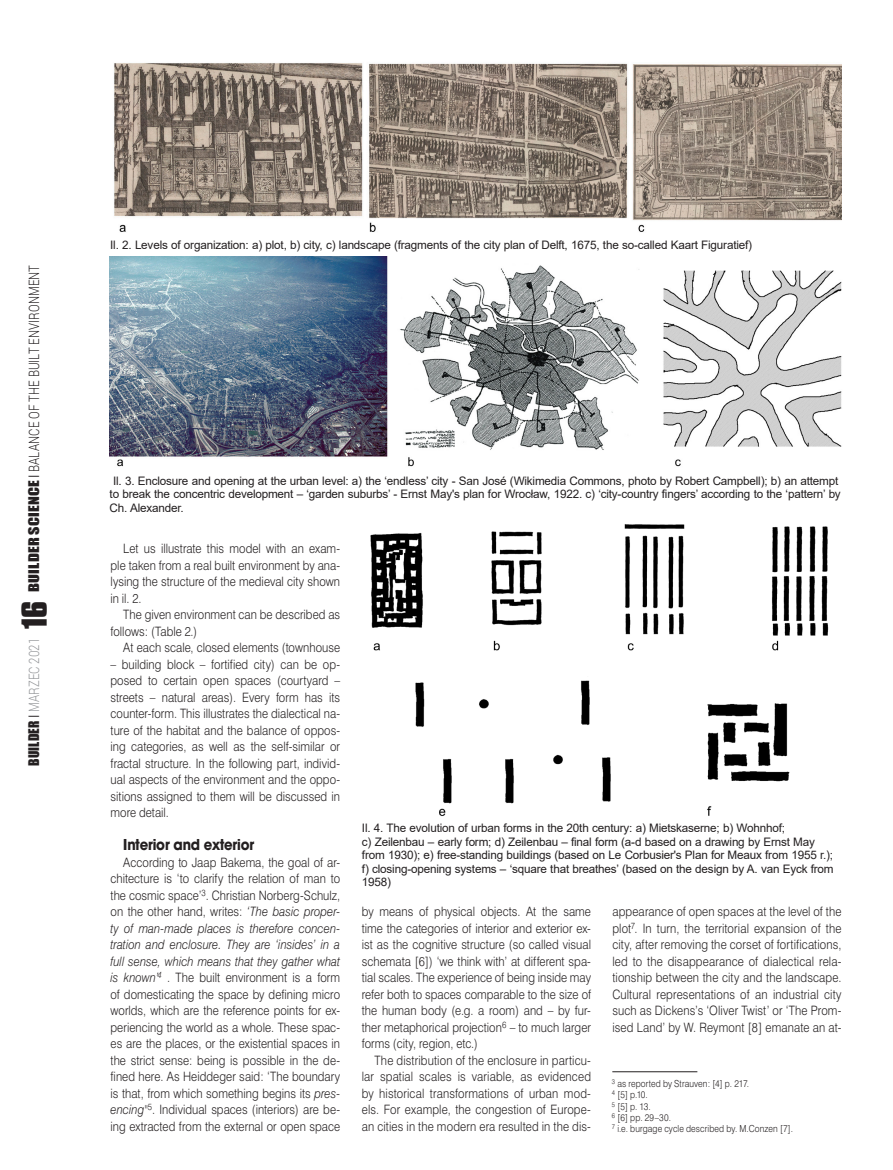
<style>
.page{position:relative;width:893px;height:1170px;background:#fff}
.page>*{position:absolute;margin:0;border:0;box-sizing:border-box;transform-origin:0 0}
.srodtytul{font:700 16.5px "Avant Gar Got Itc TEE";letter-spacing:-.01em;color:#231f20;scale:.9 1}
.t1{font:300 14.25px "Roboto";letter-spacing:.005em;color:#231f20;scale:.8 1}
.t2{font:300 14.25px "Roboto";letter-spacing:.005em;color:#939598;scale:.8 1}
.tekst_swiss{font:12px/16.5px "Swis 721 Lt PL";letter-spacing:.005em;color:#231f20;text-align:justify;scale:.89 1}
.Fot_podpis{font:11.7px/13.5px "Arial";letter-spacing:-.015em;color:#231f20}
.PRZYPISY{font:9px "Swis 721 Lt PL";letter-spacing:.01em;color:#231f20;scale:.89 1}
.s1{font-family:"Impact";font-weight:400;font-size:13.5px}
.s2{font-family:"Swis 721 Lt PL";font-weight:400;font-size:13.5px}
.s3{font-family:"Impact";font-weight:400;font-size:13.5px;color:#231f20}
.s4{font-family:"Swis 721 Lt PL";font-weight:400;font-size:13.5px;color:#231f20}
.s5{font-family:"Compacta PL";font-weight:700;font-size:30px;color:#231f20}
.s6{font-style:italic}
</style>
<div class="page">
<img style="left:114px;top:63px;width:728px;height:169px">
<img style="left:110px;top:257px;width:732px;height:210px">
<img style="left:370px;top:524px;width:459px;height:292px">
<hr style="left:612px;top:1071px;width:85px;height:1px;background:#231f20">
<p class="t1" style="left:24px;top:592px;width:410px;rotate:-90deg"><span class="s1">BUILDER SCIENCE</span> <span class="s2">I</span> BALANCE OF THE BUILT ENVIRONMENT</p>
<p class="t2" style="left:24px;top:765px;width:207px;rotate:-90deg"><span class="s3">BUILDER</span> <span class="s4">I</span> MARZEC 2021 <span class="s5">16</span></p>
<p class="Fot_podpis" style="left:110px;top:238px;width:643px">Il. 2. Levels of organization: a) plot, b) city, c) landscape (fragments of the city plan of Delft, 1675, the so-called Kaart Figuratief)</p>
<p class="Fot_podpis" style="left:110px;top:473px;width:733px">Il. 3. Enclosure and opening at the urban level: a) the ‘endless’ city - San José (Wikimedia Commons, photo by Robert Campbell); b) an attempt to break the concentric development – ‘garden suburbs’ - Ernst May's plan for Wrocław, 1922. c) ‘city-country fingers’ according to the ‘pattern’ by<br>Ch. Alexander.</p>
<p class="tekst_swiss" style="left:111px;top:540px;width:259px;text-indent:13px">Let us illustrate this model with an exam&shy;ple taken from a real built environment by ana&shy;lysing the structure of the medieval city shown in il. 2.</p>
<p class="tekst_swiss" style="left:111px;top:606px;width:259px;text-indent:13px">The given environment can be described as follows: (Table 2.)</p>
<p class="tekst_swiss" style="left:123px;top:639px;width:245px">At each scale, closed elements (townhouse</p>
<p class="tekst_swiss" style="left:111px;top:655px;width:259px">– building block – fortified city) can be op&shy;posed to certain open spaces (courtyard – streets – natural areas). Every form has its counter-form. This illustrates the dialectical na&shy;ture of the habitat and the balance of oppos&shy;ing categories, as well as the self-similar or fractal structure. In the following part, individ&shy;ual aspects of the environment and the oppo&shy;sitions assigned to them will be discussed in more detail.</p>
<p class="srodtytul" style="left:123px;top:834px;width:147px">Interior and exterior</p>
<p class="tekst_swiss" style="left:111px;top:853px;width:259px;text-indent:13px">According to Jaap Bakema, the goal of ar&shy;chitecture is ‘to clarify the relation of man to the cosmic space’<sup>3</sup>. Christian Norberg-Schulz, on the other hand, writes: <span class="s6">‘The basic proper&shy;ty of man-made places is therefore concen&shy;tration and enclosure. They are ‘insides’ in a full sense, which means that they gather what is known’</span><sup>4</sup> . The built environment is a form of domesticating the space by defining micro worlds, which are the reference points for ex&shy;periencing the world as a whole. These spac&shy;es are the places, or the existential spaces in the strict sense: being is possible in the de&shy;fined here. As Heiddeger said: ‘The boundary is that, from which something begins its <span class="s6">pres&shy;encing</span>"<sup>5</sup>. Individual spaces (interiors) are be&shy;ing extracted from the external or open space</p>
<p class="Fot_podpis" style="left:362px;top:821px;width:473px">Il. 4. The evolution of urban forms in the 20th century: a) Mietskaserne; b) Wohnhof;<br>c) Zeilenbau – early form; d) Zeilenbau – final form (a-d based on a drawing by Ernst May from 1930); e) free-standing buildings (based on Le Corbusier's Plan for Meaux from 1955 r.); f) closing-opening systems – ‘square that breathes’ (based on the design by A. van Eyck from 1958)</p>
<p class="tekst_swiss" style="left:362px;top:903px;width:259px">by means of physical objects. At the same time the categories of interior and exterior ex&shy;ist as the cognitive structure (so called visual schemata [6]) ‘we think with’ at different spa&shy;tial scales. The experience of being inside may refer both to spaces comparable to the size of the human body (e.g. a room) and – by fur&shy;ther metaphorical projection<sup>6</sup> – to much larger forms (city, region, etc.)</p>
<p class="tekst_swiss" style="left:362px;top:1051px;width:259px;text-indent:13px">The distribution of the enclosure in particu&shy;lar spatial scales is variable, as evidenced by historical transformations of urban mod&shy;els. For example, the congestion of Europe&shy;an cities in the modern era resulted in the dis-</p>
<p class="tekst_swiss" style="left:612px;top:903px;width:259px">appearance of open spaces at the level of the plot<sup>7</sup>. In turn, the territorial expansion of the city, after removing the corset of fortifications, led to the disappearance of dialectical rela&shy;tionship between the city and the landscape.<br>Cultural representations of an industrial city such as Dickens’s ‘Oliver Twist’ or ‘The Prom&shy;ised Land’ by W. Reymont [8] emanate an at-</p>
<p class="PRZYPISY" style="left:612px;top:1077px;width:156px"><sup>3</sup> as reported by Strauven: [4] p. 217.</p>
<p class="PRZYPISY" style="left:612px;top:1088px;width:42px"><sup>4</sup> [5] p.10.</p>
<p class="PRZYPISY" style="left:612px;top:1100px;width:45px"><sup>5</sup> [5] p. 13.</p>
<p class="PRZYPISY" style="left:612px;top:1111px;width:68px"><sup>6</sup> [6] pp. 29–30.</p>
<p class="PRZYPISY" style="left:612px;top:1122px;width:205px"><sup>7</sup> i.e. burgage cycle described by. M.Conzen [7].</p>
</div>
